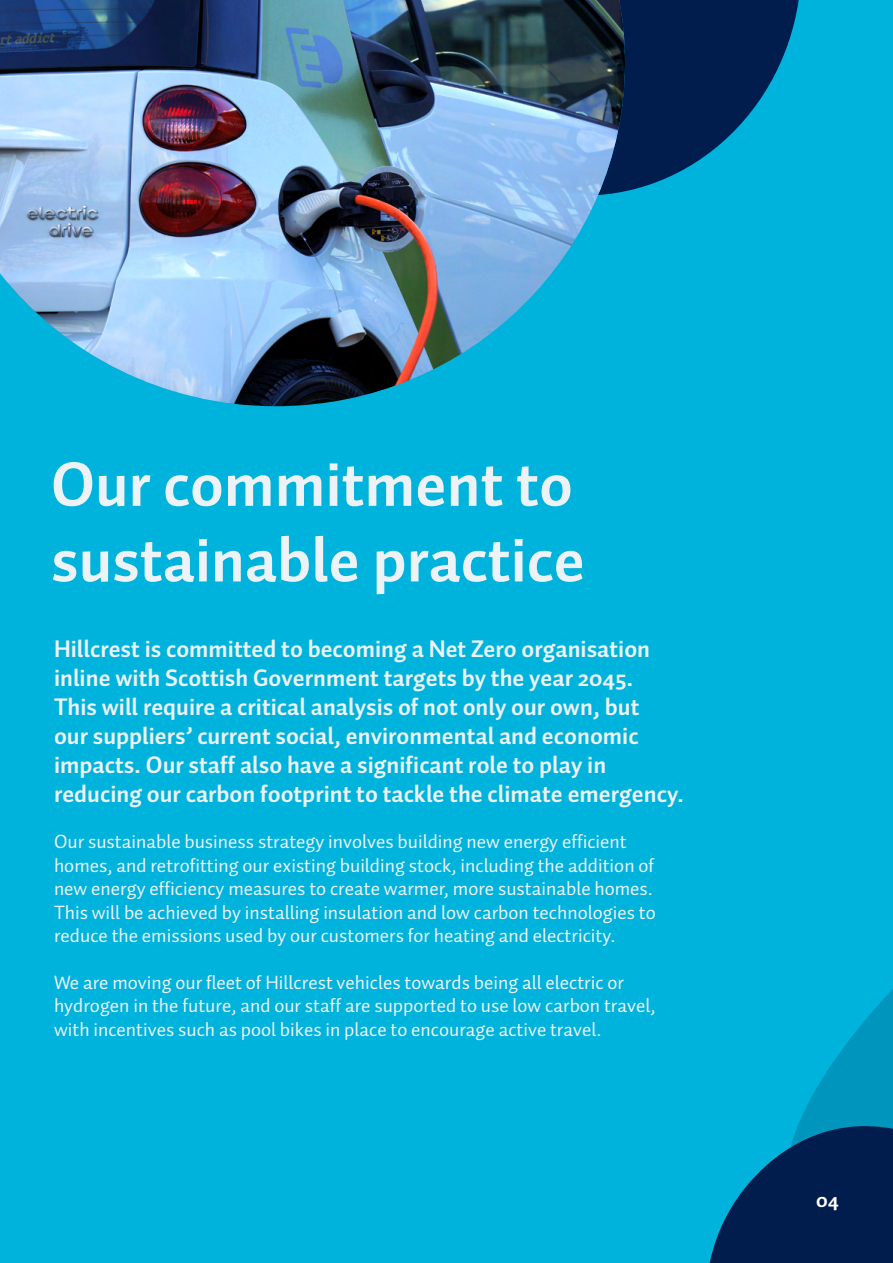
<style>
.page{position:relative;width:893px;height:1263px;background:#00b3dc}
.page>*{position:absolute;margin:0;border:0;box-sizing:border-box;transform-origin:0 0}
.t1{font:700 63px "Auto Pro";color:#ecf2f5}
.t2{font:700 24px/28.8px "Auto Pro";color:#ecf2f5}
.t3{font:700 21px "Auto Pro";color:#fff}
.t4{font:19.5px/23.4px "Auto Pro";color:#ecf2f5}
</style>
<div class="page">
<svg style="left:710px;top:989px;width:183px;height:274px"></svg>
<svg style="left:625px;top:0;width:174px;height:192px;fill:#001d4e"></svg>
<img style="left:0;top:0;width:625px;height:406px">
<p class="t1" style="left:51px;top:439px;width:523px">Our commitment to</p>
<p class="t1" style="left:51px;top:515px;width:535px">sustainable practice</p>
<p class="t2" style="left:54px;top:634px;width:632px">Hillcrest is committed to becoming a Net Zero organisation inline with Scottish Government targets by the year 2045.<br>This will require a critical analysis of not only our own, but<br>our suppliers’ current social, environmental and economic impacts. Our staff also have a significant role to play in reducing our carbon footprint to tackle the climate emergency.</p>
<p class="t4" style="left:54px;top:829px;width:603px">Our sustainable business strategy involves building new energy efficient homes, and retrofitting our existing building stock, including the addition of new energy efficiency measures to create warmer, more sustainable homes.<br>This will be achieved by installing insulation and low carbon technologies to reduce the emissions used by our customers for heating and electricity.</p>
<p class="t4" style="left:54px;top:970px;width:603px">We are moving our fleet of Hillcrest vehicles towards being all electric or hydrogen in the future, and our staff are supported to use low carbon travel, with incentives such as pool bikes in place to encourage active travel.</p>
<p class="t3" style="left:816px;top:1185px;width:24px">04</p>
</div>
